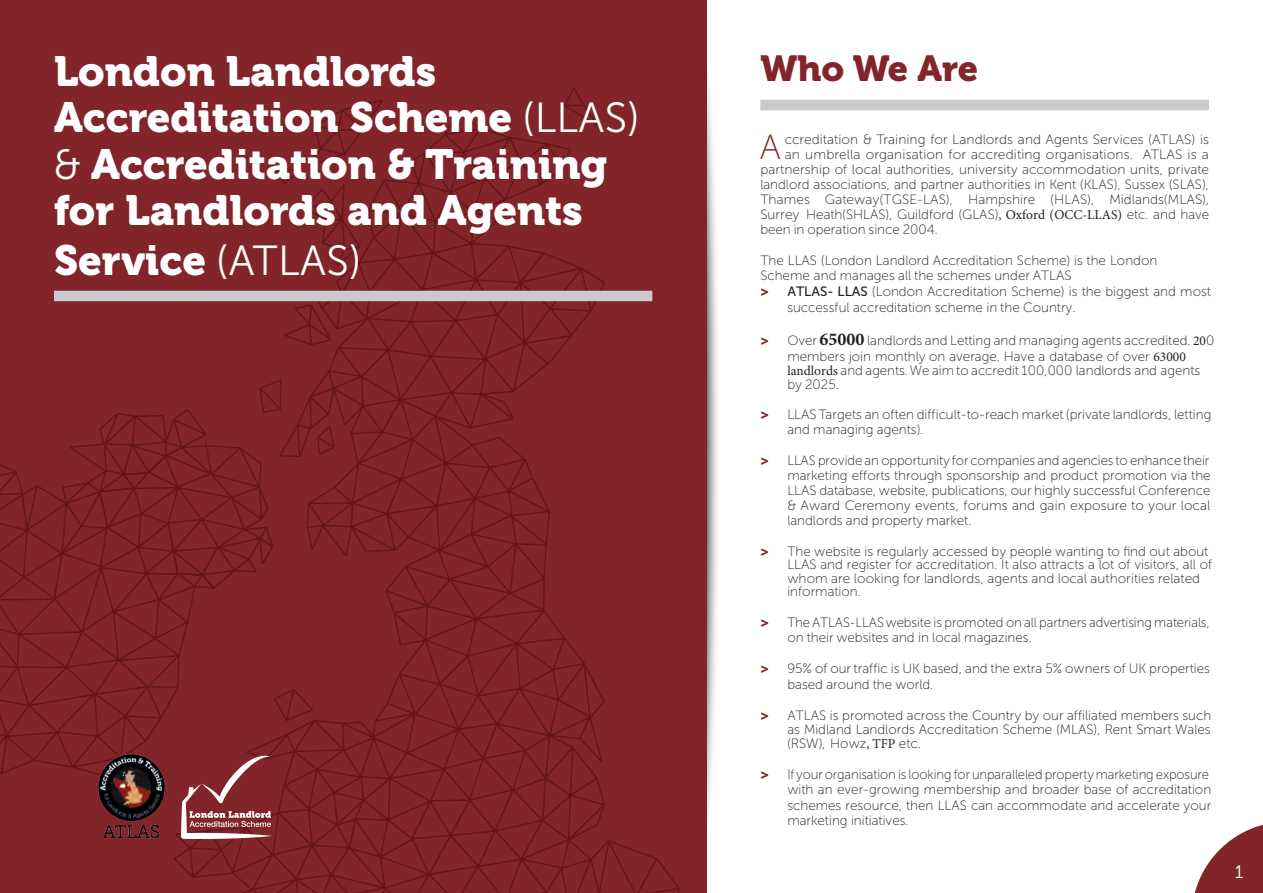
<style>
.page{position:relative;width:1263px;height:893px;background:#fff}
.page>*{position:absolute;margin:0;border:0;box-sizing:border-box;transform-origin:0 0}
.t1{font:42px/46.5px "Museo 900";color:#fff}
.t2{font:36px "Museo 900";color:#82252a}
.t3{font:34.95px "Museo Sans Cyrl 100";color:#802529}
.t4{font:18px "Museo 300";color:#fff}
.t5{font:13.5px/15px "Museo Sans Cyrl 100";color:#231f20}
.s1{font-family:"Museo Sans Cyrl 300"}
.s2{font-family:"Museo 300"}
.s3{font-family:"Minion Pro"}
.s4{font-family:"Museo Sans Cyrl 900";color:#82252a}
.s5{font-family:"Museo Sans Cyrl 500"}
.s6{font-family:"Minion Pro";font-weight:700;font-size:18px}
</style>
<div class="page">
<svg style="left:1194px;top:824px;width:69px;height:69px"></svg>
<div style="left:0;top:0;width:706px;height:893px;background:#82252a"></div>
<svg style="left:174px;top:278px;width:489px;height:615px"></svg>
<svg style="left:0;top:88px;width:599px;height:694px"></svg>
<svg style="left:0;top:470px;width:150px;height:268px"></svg>
<div style="left:54px;top:291px;width:598px;height:10px;background:#cacacd"></div>
<div style="left:760px;top:100px;width:449px;height:10px;background:#cacacd"></div>
<svg style="left:181px;top:756px;width:91px;height:83px"></svg>
<svg style="left:706px;top:50px;width:12px;height:794px"></svg>
<img style="left:92px;top:749px;width:77px;height:90px">
<p class="t1" style="left:54px;top:48px;width:586px">London Landlords<br>Accreditation Scheme <span class="s1">(LLAS)</span></p>
<p class="t1" style="left:54px;top:141px;width:555px"><span class="s2">&amp;</span> Accreditation &amp; Training for Landlords and Agents</p>
<p class="t1" style="left:54px;top:238px;width:308px">Service <span class="s1">(ATLAS)</span></p>
<p class="t2" style="left:760px;top:48px;width:219px">Who We Are</p>
<p class="t3" style="left:759px;top:128px;width:23px">A</p>
<p class="t5" style="left:785px;top:132px;width:426px">ccreditation &amp; Training for Landlords and Agents Services (ATLAS) is an umbrella organisation for accrediting organisations. ATLAS is a</p>
<p class="t5" style="left:760px;top:162px;width:451px;text-align:justify">partnership of local authorities, university accommodation units, private landlord associations, and partner authorities in Kent (KLAS), Sussex (SLAS), Thames Gateway(TGSE-LAS), Hampshire (HLAS), Midlands(MLAS), Surrey Heath(SHLAS), Guildford (GLAS)<span class="s3">, Oxford (OCC-LLAS)</span> etc. and have been in operation since 2004.</p>
<p class="t5" style="left:760px;top:253px;width:398px">The LLAS (London Landlord Accreditation Scheme) is the London<br>Scheme and manages all the schemes under ATLAS</p>
<p class="t5" style="left:787px;top:283px;width:425px;line-height:16.2px;text-indent:-27px"><span class="s4">&gt;</span> <span class="s5">ATLAS- LLAS</span> (London Accreditation Scheme) is the biggest and most successful accreditation scheme in the Country.</p>
<p class="t5" style="left:760px;top:333px;width:455px;line-height:15.6px;text-align:center"><span class="s4">&gt;</span> Over <span class="s6">65000</span> landlords and Letting and managing agents accredited. <span class="s3">20</span>0 members join monthly on average. Have a database of over <span class="s3">63000</span></p>
<p class="t5" style="left:787px;top:363px;width:414px;line-height:13.6px"><span class="s3">landlords</span> and agents. We aim to accredit 100,000 landlords and agents by 2025.</p>
<p class="t5" style="left:787px;top:407px;width:425px;text-indent:-27px"><span class="s4">&gt;</span> LLAS Targets an often difficult-to-reach market (private landlords, letting and managing agents).</p>
<p class="t5" style="left:787px;top:453px;width:425px;text-align:justify;text-indent:-27px"><span class="s4">&gt;</span> LLAS provide an opportunity for companies and agencies to enhance their marketing efforts through sponsorship and product promotion via the LLAS database, website, publications, our highly successful Conference &amp; Award Ceremony events, forums and gain exposure to your local landlords and property market.</p>
<p class="t5" style="left:787px;top:545px;width:426px;line-height:13.2px;text-indent:-27px"><span class="s4">&gt;</span> The website is regularly accessed by people wanting to find out about LLAS and register for accreditation. It also attracts a lot of visitors, all of whom are looking for landlords, agents and local authorities related information.</p>
<p class="t5" style="left:787px;top:615px;width:424px;text-indent:-27px"><span class="s4">&gt;</span> The ATLAS-LLAS website is promoted on all partners advertising materials, on their websites and in local magazines.</p>
<p class="t5" style="left:787px;top:660px;width:424px;line-height:16.2px;text-indent:-27px"><span class="s4">&gt;</span> 95% of our traffic is UK based, and the extra 5% owners of UK properties based around the world.</p>
<p class="t5" style="left:787px;top:708px;width:425px;line-height:14.1px;text-align:justify;text-indent:-27px"><span class="s4">&gt;</span> ATLAS is promoted across the Country by our affiliated members such as Midland Landlords Accreditation Scheme (MLAS), Rent Smart Wales (RSW), Howz<span class="s3">, TFP</span> etc.</p>
<p class="t5" style="left:787px;top:766px;width:425px;line-height:15.5px;text-indent:-27px"><span class="s4">&gt;</span> Ifyourorganisation is looking forunparalleled propertymarketing exposure with an ever-growing membership and broader base of accreditation schemes resource, then LLAS can accommodate and accelerate your marketing initiatives.</p>
<p class="t4" style="left:1235px;top:862px;width:10px">1</p>
</div>
